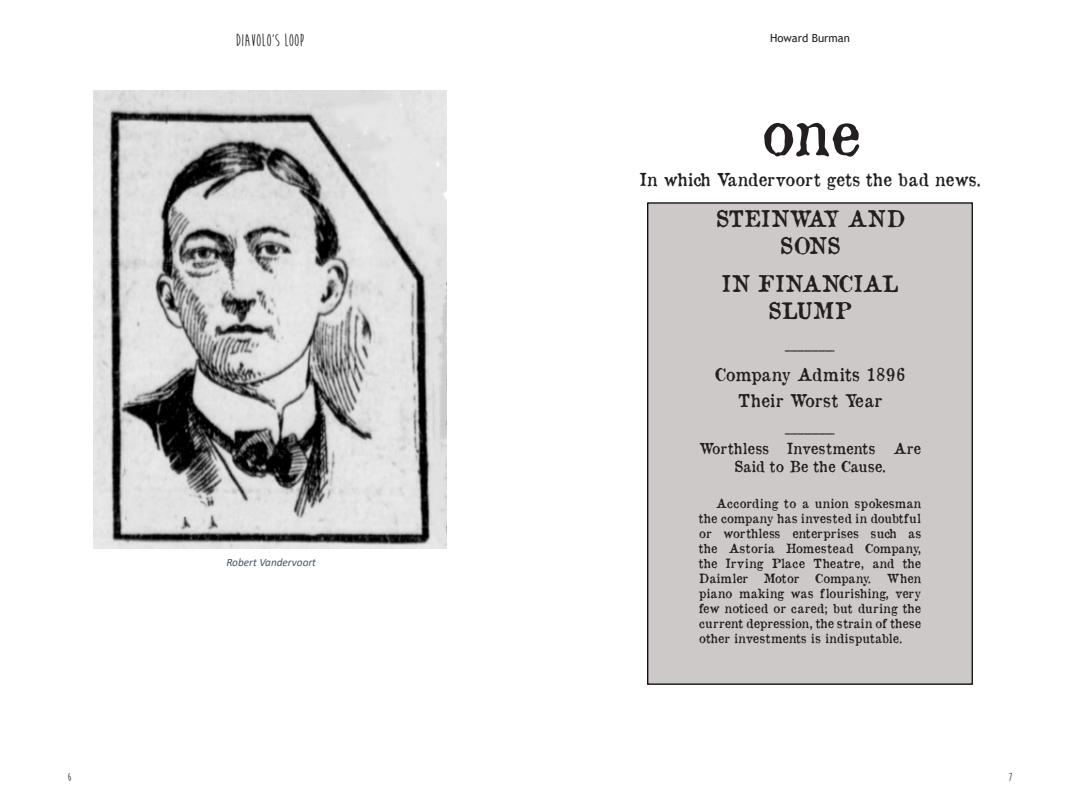
<style>
.page{position:relative;width:1080px;height:810px;background:#fff}
.page>*{position:absolute;margin:0;border:0;box-sizing:border-box;transform-origin:0 0}
.t1{font:60px "Old Newspaper Types";color:#231f20}
.t2{font:22.5px/27px "Old Newspaper Types";color:#231f20;text-align:center}
.t3{font:17.5px "Old Newspaper Types";color:#231f20}
.t4{font:17.5px "Old Newspaper Types";letter-spacing:.02em;color:#231f20}
.t5{font:700 17.5px "Moon Flower";color:#231f20}
.t6{font:15px/18px "Old Newspaper Types";color:#231f20;text-align:center}
.t7{font:12.5px/15px "Old Newspaper Types";color:#231f20;text-align:justify}
.t8{font:700 12.5px "Moon Flower";color:#231f20}
.t9{font:italic 11.25px "Calibri";color:#44546a}
.t10{font:11.25px "Trebuchet MS";color:#231f20}
</style>
<div class="page">
<img style="left:93px;top:91px;width:354px;height:457px">
<div style="left:648px;top:203px;width:324px;height:481px;background:#cdc9c8"></div>
<div style="left:647px;top:202px;width:326px;height:483px;border:1px solid #000"></div>
<p class="t5" style="left:236px;top:32px;width:70px">DIAVOLO’S LOOP</p>
<p class="t8" style="left:68px;top:771px;width:6px">6</p>
<p class="t9" style="left:226px;top:555px;width:91px">Robert Vandervoort</p>
<p class="t10" style="left:770px;top:31px;width:81px">Howard Burman</p>
<p class="t1" style="left:760px;top:93px;width:101px">one</p>
<p class="t3" style="left:639px;top:167px;width:343px">In which Vandervoort gets the bad news.</p>
<p class="t2" style="left:715px;top:205px;width:191px">STEINWAY AND<br>SONS</p>
<p class="t2" style="left:722px;top:270px;width:178px">IN FINANCIAL<br>SLUMP</p>
<p class="t6" style="left:785px;top:333px;width:51px">_______</p>
<p class="t3" style="left:714px;top:362px;width:193px">Company Admits 1896</p>
<p class="t4" style="left:738px;top:389px;width:146px">Their Worst Year</p>
<p class="t6" style="left:785px;top:416px;width:51px">_______</p>
<p class="t6" style="left:699px;top:440px;width:224px">Worthless Investments Are<br>Said to Be the Cause.</p>
<p class="t7" style="left:699px;top:496px;width:224px;text-indent:17px">According to a union spokesman the company has invested in doubtful or worthless enterprises such as the Astoria Homestead Company, the Irving Place Theatre, and the Daimler</p>
<p class="t7" style="left:764px;top:571px;width:37px">Motor</p>
<p class="t7" style="left:815px;top:571px;width:57px">Company.</p>
<p class="t7" style="left:699px;top:571px;width:224px;text-indent:188px">When piano making was flourishing, very few noticed or cared; but during the current depression, the strain of these other investments is indisputable.</p>
<p class="t8" style="left:1008px;top:771px;width:6px">7</p>
</div>
